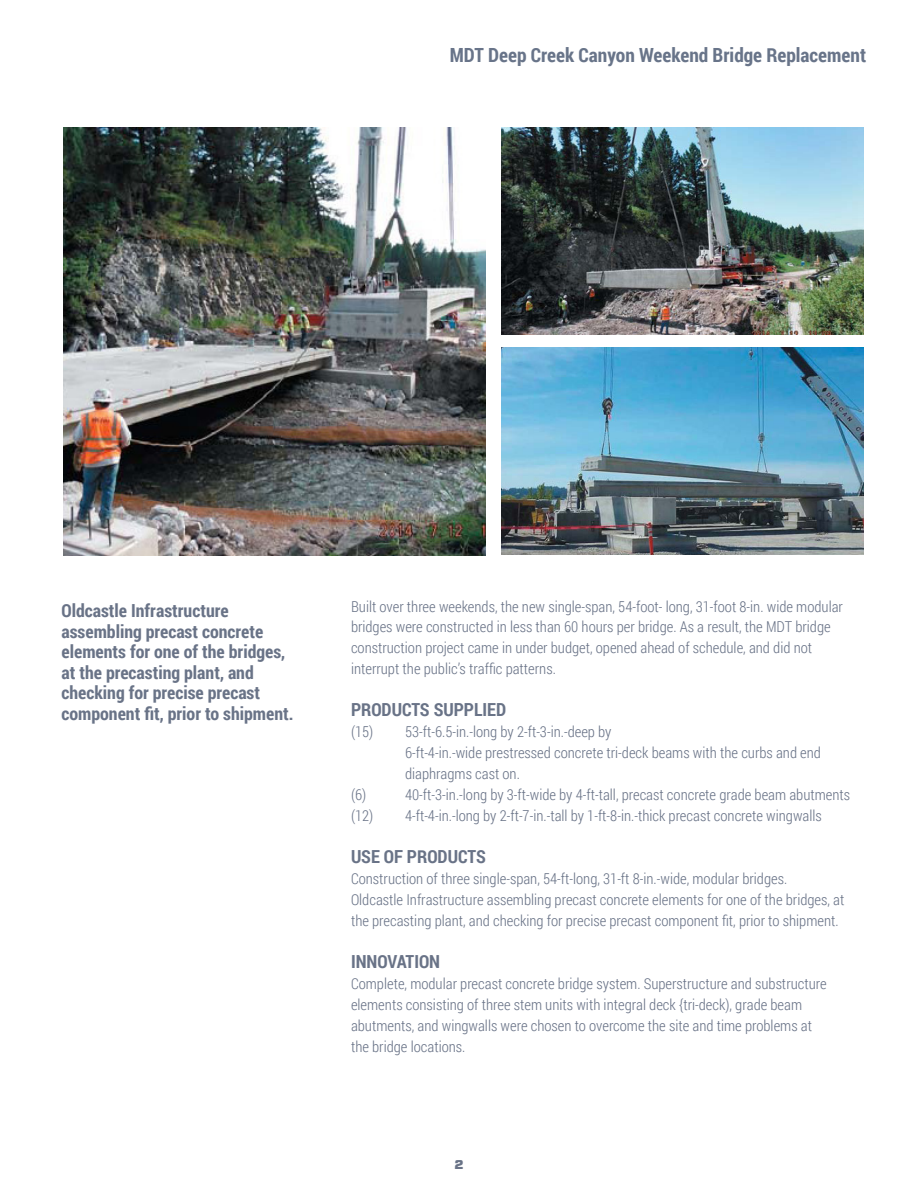
<style>
.page{position:relative;width:918px;height:1188px;background:#fff}
.page>*{position:absolute;margin:0;border:0;box-sizing:border-box;transform-origin:0 0}
.t1{font:700 19.5px "Roboto Condensed";color:#687489}
.t2{font:700 18px/20.5px "Roboto Condensed";color:#697387}
.t3{font:300 15px/21px "Roboto Condensed";color:#697387}
.t4{font:900 12.75px "Forza";color:#697387}
</style>
<div class="page">
<img style="left:63px;top:127px;width:423px;height:428px">
<img style="left:501px;top:127px;width:363px;height:207px">
<img style="left:501px;top:347px;width:363px;height:207px">
<h1 class="t1" style="left:450px;top:41px;width:418px">MDT Deep Creek Canyon Weekend Bridge Replacement</h1>
<p class="t2" style="left:62px;top:600px;width:234px">Oldcastle Infrastructure assembling precast concrete elements for one of the bridges, at the precasting plant, and checking for precise precast component fit, prior to shipment.</p>
<p class="t3" style="left:351px;top:596px;width:493px">Built over three weekends, the new single-span, 54-foot- long, 31-foot 8-in. wide modular bridges were constructed in less than 60 hours per bridge. As a result, the MDT bridge construction project came in under budget, opened ahead of schedule, and did not interrupt the public’s traffic patterns.</p>
<p class="t2" style="left:351px;top:699px;width:157px">PRODUCTS SUPPLIED</p>
<p class="t3" style="left:351px;top:721px;width:262px">(15) 53-ft-6.5-in.-long by 2-ft-3-in.-deep by</p>
<p class="t3" style="left:405px;top:742px;width:418px">6-ft-4-in.-wide prestressed concrete tri-deck beams with the curbs and end</p>
<p class="t3" style="left:405px;top:763px;width:116px">diaphragms cast on.</p>
<p class="t3" style="left:351px;top:784px;width:17px">(6)</p>
<p class="t3" style="left:351px;top:784px;width:501px;text-indent:54px">40-ft-3-in.-long by 3-ft-wide by 4-ft-tall, precast concrete grade beam abutments (12) 4-ft-4-in.-long by 2-ft-7-in.-tall by 1-ft-8-in.-thick precast concrete wingwalls</p>
<p class="t2" style="left:351px;top:846px;width:136px">USE OF PRODUCTS</p>
<p class="t3" style="left:351px;top:868px;width:495px">Construction of three single-span, 54-ft-long, 31-ft 8-in.-wide, modular bridges.<br>Oldcastle Infrastructure assembling precast concrete elements for one of the bridges, at the precasting plant, and checking for precise precast component fit, prior to shipment.</p>
<p class="t2" style="left:351px;top:951px;width:91px">INNOVATION</p>
<p class="t3" style="left:351px;top:973px;width:477px">Complete, modular precast concrete bridge system. Superstructure and substructure elements consisting of three stem units with integral deck {tri-deck), grade beam abutments, and wingwalls were chosen to overcome the site and time problems at the bridge locations.</p>
<p class="t4" style="left:454px;top:1156px;width:11px">2</p>
</div>
